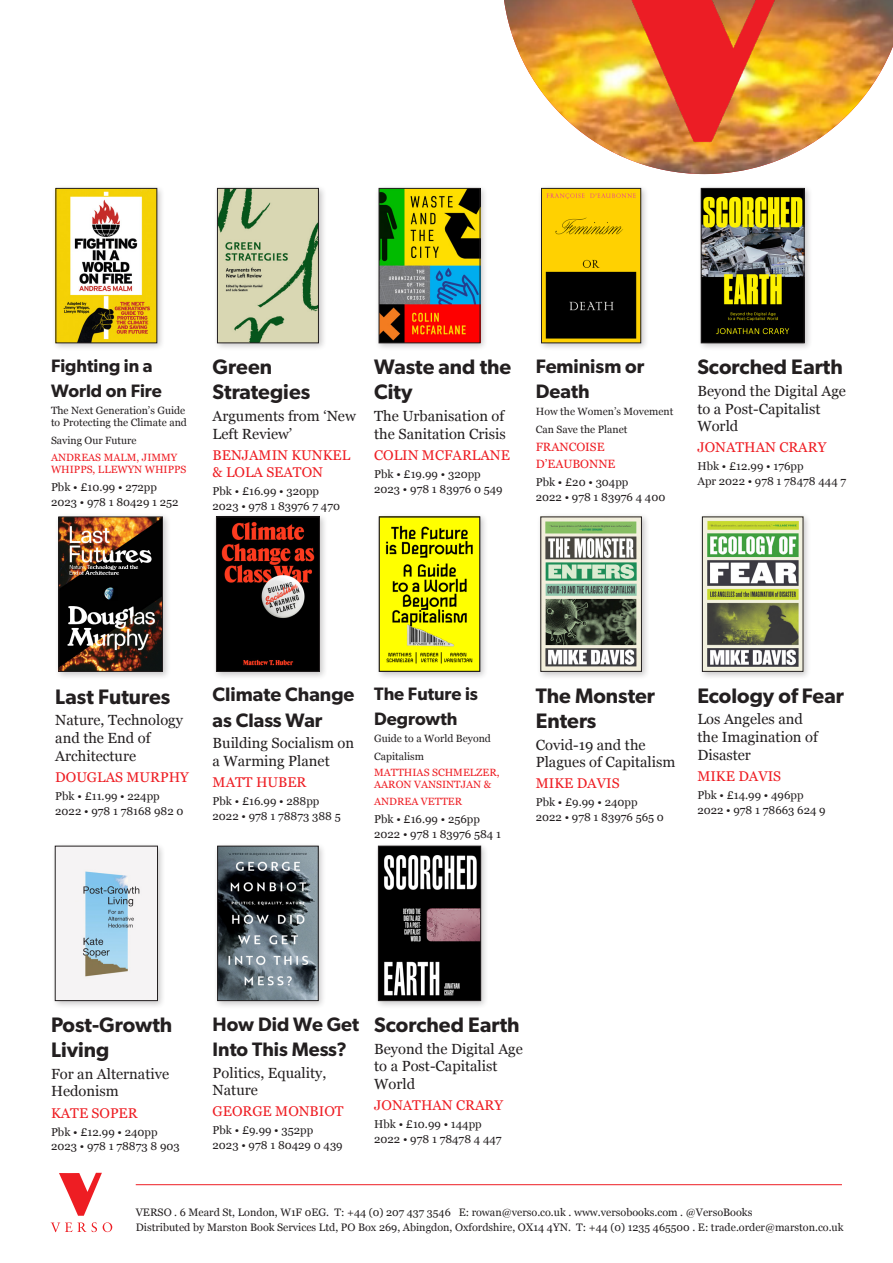
<style>
.page{position:relative;width:893px;height:1263px;background:#fff}
.page>*{position:absolute;margin:0;border:0;box-sizing:border-box;transform-origin:0 0}
.t1{font:600 21px/25.2px "Gibson";color:#231f20}
.t2{font:600 19.5px/25.2px "Gibson";color:#231f20}
.t3{font:600 18px/25.2px "Gibson";color:#231f20}
.sub{font:14.7px/17.7px "Georgia";color:#231f20}
.author{font:14.1px/17px "Georgia";color:#ee1d23}
.author-2{font:12px/17px "Georgia";color:#ee1d23}
.biblio{font:11.4px "Georgia";color:#231f20}
.t4{font:10.8px "Georgia";color:#231f20}
.sub-2{font:10.5px/17.7px "Georgia";color:#231f20}
.author-3{font:10.5px/12.6px "Georgia";color:#ee1d23}
</style>
<div class="page">
<div style="left:52px;top:185px;width:113px;height:166px;background:#231f20;opacity:.25"></div>
<img style="left:58px;top:190px;width:97px;height:151px">
<div style="left:55px;top:513px;width:116px;height:167px;background:#231f20;opacity:.25"></div>
<img style="left:61px;top:519px;width:100px;height:151px">
<div style="left:59px;top:517px;width:104px;height:155px;border:1px solid #231f20"></div>
<div style="left:214px;top:185px;width:113px;height:166px;background:#231f20;opacity:.25"></div>
<img style="left:219px;top:190px;width:98px;height:151px">
<div style="left:217px;top:188px;width:102px;height:155px;border:1px solid #231f20"></div>
<div style="left:213px;top:513px;width:115px;height:167px;background:#231f20;opacity:.25"></div>
<img style="left:218px;top:519px;width:100px;height:151px">
<div style="left:216px;top:517px;width:104px;height:155px;border:1px solid #231f20"></div>
<div style="left:51px;top:842px;width:115px;height:167px;background:#231f20;opacity:.25"></div>
<img style="left:57px;top:848px;width:99px;height:151px">
<div style="left:55px;top:846px;width:103px;height:155px;border:1px solid #231f20"></div>
<div style="left:375px;top:185px;width:114px;height:166px;background:#231f20;opacity:.25"></div>
<img style="left:381px;top:190px;width:97px;height:151px">
<div style="left:379px;top:188px;width:101px;height:155px;border:1px solid #231f20"></div>
<div style="left:375px;top:513px;width:113px;height:167px;background:#231f20;opacity:.25"></div>
<img style="left:381px;top:519px;width:97px;height:150px">
<div style="left:379px;top:517px;width:101px;height:155px;border:1px solid #231f20"></div>
<div style="left:214px;top:842px;width:113px;height:167px;background:#231f20;opacity:.25"></div>
<img style="left:219px;top:848px;width:97px;height:151px">
<div style="left:217px;top:846px;width:101px;height:155px;border:1px solid #231f20"></div>
<div style="left:538px;top:185px;width:111px;height:166px;background:#231f20;opacity:.25"></div>
<img style="left:543px;top:190px;width:96px;height:151px">
<div style="left:541px;top:188px;width:100px;height:155px;border:1px solid #231f20"></div>
<div style="left:537px;top:513px;width:113px;height:167px;background:#231f20;opacity:.25"></div>
<img style="left:543px;top:519px;width:97px;height:151px">
<div style="left:541px;top:517px;width:101px;height:155px;border:1px solid #231f20"></div>
<div style="left:375px;top:842px;width:114px;height:167px;background:#231f20;opacity:.25"></div>
<img style="left:380px;top:848px;width:99px;height:151px">
<div style="left:378px;top:846px;width:103px;height:155px;border:1px solid #231f20"></div>
<div style="left:697px;top:185px;width:115px;height:166px;background:#231f20;opacity:.25"></div>
<img style="left:703px;top:190px;width:99px;height:151px">
<div style="left:701px;top:188px;width:103px;height:155px;border:1px solid #231f20"></div>
<div style="left:699px;top:513px;width:112px;height:167px;background:#231f20;opacity:.25"></div>
<img style="left:704px;top:519px;width:97px;height:151px">
<div style="left:702px;top:517px;width:101px;height:155px;border:1px solid #231f20"></div>
<hr style="left:136px;top:1184px;width:706px;height:1px;background:#ee1d23">
<svg style="left:59px;top:1173px;width:43px;height:43px"></svg>
<svg style="left:51px;top:1222px;width:35px;height:10px"></svg>
<svg style="left:92px;top:1222px;width:5px;height:10px"></svg>
<svg style="left:103px;top:1222px;width:9px;height:10px"></svg>
<img style="left:504px;top:0;width:389px;height:174px">
<img style="left:562px;top:0;width:285px;height:164px">
<p class="t3" style="left:51px;top:352px;width:112px">Fighting in a<br>World on Fire</p>
<p class="sub-2" style="left:51px;top:403px;width:137px;line-height:12.6px">The Next Generation’s Guide to Protecting the Climate and</p>
<p class="sub-2" style="left:51px;top:431px;width:87px">Saving Our Future</p>
<p class="author-3" style="left:51px;top:450px;width:137px">ANDREAS MALM, JIMMY<br>WHIPPS, LLEWYN WHIPPS</p>
<p class="biblio" style="left:51px;top:479px;width:107px">Pbk • £10.99 • 272pp</p>
<p class="biblio" style="left:51px;top:494px;width:129px">2023 • 978 1 80429 1 252</p>
<p class="t1" style="left:213px;top:354px;width:99px">Green<br>Strategies</p>
<p class="sub" style="left:213px;top:407px;width:145px">Arguments from ‘New<br>Left Review’</p>
<p class="author" style="left:213px;top:446px;width:139px">BENJAMIN KUNKEL &amp; LOLA SEATON</p>
<p class="biblio" style="left:213px;top:482px;width:108px">Pbk • £16.99 • 320pp</p>
<p class="biblio" style="left:213px;top:497px;width:129px">2023 • 978 1 83976 7 470</p>
<p class="t1" style="left:374px;top:354px;width:139px">Waste and the<br>City</p>
<p class="sub" style="left:374px;top:407px;width:133px">The Urbanisation of the Sanitation Crisis</p>
<p class="author" style="left:374px;top:446px;width:137px">COLIN MCFARLANE</p>
<p class="biblio" style="left:374px;top:466px;width:108px">Pbk • £19.99 • 320pp</p>
<p class="biblio" style="left:374px;top:480px;width:130px">2023 • 978 1 83976 0 549</p>
<p class="t2" style="left:536px;top:353px;width:110px">Feminism or<br>Death</p>
<p class="sub-2" style="left:536px;top:402px;width:139px">How the Women’s Movement<br>Can Save the Planet</p>
<p class="author-2" style="left:536px;top:438px;width:81px">FRANCOISE<br>D’EAUBONNE</p>
<p class="biblio" style="left:536px;top:474px;width:94px">Pbk • £20 • 304pp</p>
<p class="biblio" style="left:536px;top:488px;width:131px">2022 • 978 1 83976 4 400</p>
<p class="t1" style="left:697px;top:354px;width:147px">Scorched Earth</p>
<p class="sub" style="left:697px;top:381px;width:150px">Beyond the Digital Age to a Post-Capitalist<br>World</p>
<p class="author" style="left:697px;top:438px;width:130px">JONATHAN CRARY</p>
<p class="biblio" style="left:697px;top:458px;width:108px">Hbk • £12.99 • 176pp</p>
<p class="biblio" style="left:697px;top:473px;width:150px">Apr 2022 • 978 1 78478 444 7</p>
<p class="t1" style="left:55px;top:683px;width:116px">Last Futures</p>
<p class="sub" style="left:55px;top:711px;width:129px">Nature, Technology and the End of<br>Architecture</p>
<p class="author" style="left:55px;top:768px;width:135px">DOUGLAS MURPHY</p>
<p class="biblio" style="left:55px;top:788px;width:106px">Pbk • £11.99 • 224pp</p>
<p class="biblio" style="left:55px;top:802px;width:130px">2022 • 978 1 78168 982 0</p>
<p class="t2" style="left:213px;top:681px;width:143px">Climate Change as Class War</p>
<p class="sub" style="left:213px;top:734px;width:143px">Building Socialism on a Warming Planet</p>
<p class="author" style="left:213px;top:773px;width:95px">MATT HUBER</p>
<p class="biblio" style="left:213px;top:793px;width:108px">Pbk • £16.99 • 288pp</p>
<p class="biblio" style="left:213px;top:808px;width:130px">2022 • 978 1 78873 388 5</p>
<p class="t3" style="left:374px;top:681px;width:105px">The Future is<br>Degrowth</p>
<p class="sub-2" style="left:374px;top:729px;width:118px">Guide to a World Beyond<br>Capitalism</p>
<p class="author-3" style="left:374px;top:766px;width:127px;line-height:12px">MATTHIAS SCHMELZER,<br>AARON VANSINTJAN &amp;</p>
<p class="author-3" style="left:374px;top:795px;width:89px">ANDREA VETTER</p>
<p class="biblio" style="left:374px;top:811px;width:107px">Pbk • £16.99 • 256pp</p>
<p class="biblio" style="left:374px;top:825px;width:128px">2022 • 978 1 83976 584 1</p>
<p class="t1" style="left:536px;top:682px;width:121px">The Monster<br>Enters</p>
<p class="sub" style="left:536px;top:735px;width:141px">Covid-19 and the<br>Plagues of Capitalism</p>
<p class="author" style="left:536px;top:774px;width:85px">MIKE DAVIS</p>
<p class="biblio" style="left:536px;top:794px;width:103px">Pbk • £9.99 • 240pp</p>
<p class="biblio" style="left:536px;top:809px;width:130px">2022 • 978 1 83976 565 0</p>
<p class="t1" style="left:697px;top:682px;width:148px">Ecology of Fear</p>
<p class="sub" style="left:697px;top:710px;width:122px">Los Angeles and the Imagination of<br>Disaster</p>
<p class="author" style="left:697px;top:767px;width:85px">MIKE DAVIS</p>
<p class="biblio" style="left:697px;top:786px;width:108px">Pbk • £14.99 • 496pp</p>
<p class="biblio" style="left:697px;top:801px;width:130px">2022 • 978 1 78663 624 9</p>
<p class="t1" style="left:51px;top:1011px;width:123px">Post-Growth<br>Living</p>
<p class="sub" style="left:51px;top:1064px;width:120px">For an Alternative<br>Hedonism</p>
<p class="author" style="left:51px;top:1104px;width:88px">KATE SOPER</p>
<p class="biblio" style="left:51px;top:1123px;width:108px">Pbk • £12.99 • 240pp</p>
<p class="biblio" style="left:51px;top:1138px;width:130px">2023 • 978 1 78873 8 903</p>
<p class="t2" style="left:213px;top:1011px;width:148px">How Did We Get<br>Into This Mess?</p>
<p class="sub" style="left:213px;top:1063px;width:115px">Politics, Equality,<br>Nature</p>
<p class="author" style="left:213px;top:1102px;width:132px">GEORGE MONBIOT</p>
<p class="biblio" style="left:213px;top:1122px;width:102px">Pbk • £9.99 • 352pp</p>
<p class="biblio" style="left:213px;top:1137px;width:132px">2023 • 978 1 80429 0 439</p>
<p class="t1" style="left:374px;top:1011px;width:147px">Scorched Earth</p>
<p class="sub" style="left:374px;top:1039px;width:150px">Beyond the Digital Age to a Post-Capitalist<br>World</p>
<p class="author" style="left:374px;top:1096px;width:130px">JONATHAN CRARY</p>
<p class="biblio" style="left:374px;top:1116px;width:109px">Hbk • £10.99 • 144pp</p>
<p class="biblio" style="left:374px;top:1130px;width:129px">2022 • 978 1 78478 4 447</p>
<p class="t4" style="left:136px;top:1204px;width:618px">VERSO . 6 Meard St, London, W1F 0EG. T: +44 (0) 207 437 3546 E: rowan@verso.co.uk . www.versobooks.com . @VersoBooks</p>
<p class="t4" style="left:136px;top:1219px;width:709px">Distributed by Marston Book Services Ltd, PO Box 269, Abingdon, Oxfordshire, OX14 4YN. T: +44 (0) 1235 465500 . E: trade.order@marston.co.uk</p>
</div>
